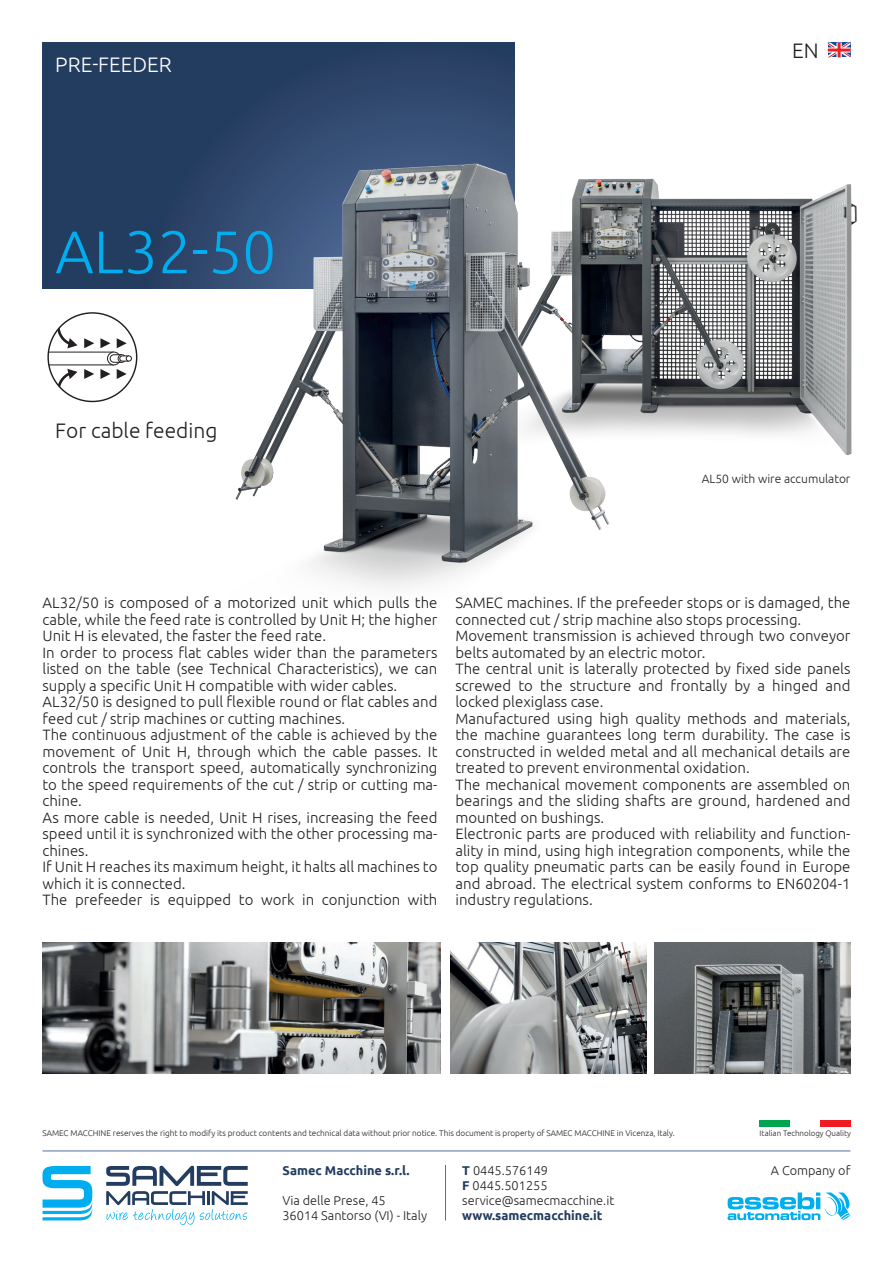
<style>
.page{position:relative;width:893px;height:1263px;background:#fff}
.page>*{position:absolute;margin:0;border:0;box-sizing:border-box;transform-origin:0 0}
.t1{font:300 60px "Ubuntu";color:#00aeef}
.t2{font:300 21px "Ubuntu";color:#231f20}
.t3{font:300 21px "Ubuntu";color:#fff}
.t4{font:300 15px/16.5px "Ubuntu";color:#231f20}
.t5{font:300 12.75px/15px "Ubuntu";color:#231f20}
.t6{font:700 12.75px "Ubuntu";color:#233d60}
.t7{font:300 12px "Ubuntu";color:#231f20}
.t8{font:300 8.25px "Ubuntu";color:#231f20}
.t9{font:300 7.95px "Ubuntu";color:#231f20}
.s1{font-weight:700;color:#233d60}
</style>
<div class="page">
<div style="left:43px;top:43px;width:471px;height:245px;background:#233d60"></div>
<img style="left:43px;top:943px;width:398px;height:130px">
<img style="left:451px;top:943px;width:195px;height:130px">
<img style="left:655px;top:943px;width:195px;height:130px">
<svg style="left:49px;top:313px;width:83px;height:88px"></svg>
<svg style="left:828px;top:43px;width:22px;height:14px"></svg>
<img style="left:662px;top:184px;width:195px;height:271px">
<img style="left:179px;top:108px;width:483px;height:480px">
<svg style="left:43px;top:1166px;width:49px;height:54px"></svg>
<svg style="left:106px;top:1166px;width:142px;height:59px"></svg>
<svg style="left:727px;top:1192px;width:123px;height:28px"></svg>
<hr style="left:43px;top:1151px;width:807px;height:1px;background:#526f9f">
<div style="left:760px;top:1120px;width:30px;height:7px;background:#00a54f"></div>
<div style="left:820px;top:1120px;width:30px;height:7px;background:#ee1d23"></div>
<hr style="left:445px;top:1165px;width:1px;height:55px;background:#526f9f">
<h2 class="t3" style="left:55px;top:51px;width:118px">PRE-FEEDER</h2>
<h1 class="t1" style="left:55px;top:216px;width:222px">AL32-50</h1>
<h2 class="t2" style="left:55px;top:418px;width:164px">For cable feeding</h2>
<h2 class="t2" style="left:792px;top:37px;width:28px">EN</h2>
<p class="t7" style="left:702px;top:471px;width:150px">AL50 with wire accumulator</p>
<p class="t4" style="left:43px;top:594px;width:396px">AL32/50 is composed of a motorized unit which pulls the cable, while the feed rate is controlled by Unit H; the higher Unit H is elevated, the faster the feed rate.<br>In order to process flat cables wider than the parameters listed on the table (see Technical Characteristics), we can supply a specific Unit H compatible with wider cables.<br>AL32/50 is designed to pull flexible round or flat cables and feed cut / strip machines or cutting machines.<br>The continuous adjustment of the cable is achieved by the movement of Unit H, through which the cable passes. It controls the transport speed, automatically synchronizing to the speed requirements of the cut / strip or cutting ma&shy;chine.<br>As more cable is needed, Unit H rises, increasing the feed speed until it is synchronized with the other processing ma&shy;chines.<br>If Unit H reaches its maximum height, it halts all machines to which it is connected.<br>The prefeeder is equipped to work in conjunction with</p>
<p class="t4" style="left:455px;top:594px;width:396px">SAMEC machines. If the prefeeder stops or is damaged, the connected cut / strip machine also stops processing.<br>Movement transmission is achieved through two conveyor belts automated by an electric motor.<br>The central unit is laterally protected by fixed side panels screwed to the structure and frontally by a hinged and locked plexiglass case.<br>Manufactured using high quality methods and materials, the machine guarantees long term durability. The case is constructed in welded metal and all mechanical details are treated to prevent environmental oxidation.<br>The mechanical movement components are assembled on bearings and the sliding shafts are ground, hardened and mounted on bushings.<br>Electronic parts are produced with reliability and function&shy;ality in mind, using high integration components, while the top quality pneumatic parts can be easily found in Europe and abroad. The electrical system conforms to EN60204-1 industry regulations.</p>
<p class="t8" style="left:43px;top:1128px;width:634px">SAMEC MACCHINE reserves the right to modify its product contents and technical data without prior notice. This document is property of SAMEC MACCHINE in Vicenza, Italy.</p>
<p class="t5" style="left:462px;top:1163px;width:154px"><span class="s1">T</span> 0445.576149<br><span class="s1">F</span> 0445.501255 service@samecmacchine.it</p>
<p class="t6" style="left:462px;top:1208px;width:142px">www.samecmacchine.it</p>
<p class="t6" style="left:282px;top:1163px;width:129px">Samec Macchine s.r.l.</p>
<p class="t5" style="left:282px;top:1193px;width:146px">Via delle Prese, 45<br>36014 Santorso (VI) - Italy</p>
<p class="t9" style="left:760px;top:1128px;width:93px">Italian Technology Quality</p>
<p class="t5" style="left:771px;top:1163px;width:81px">A Company of</p>
</div>
